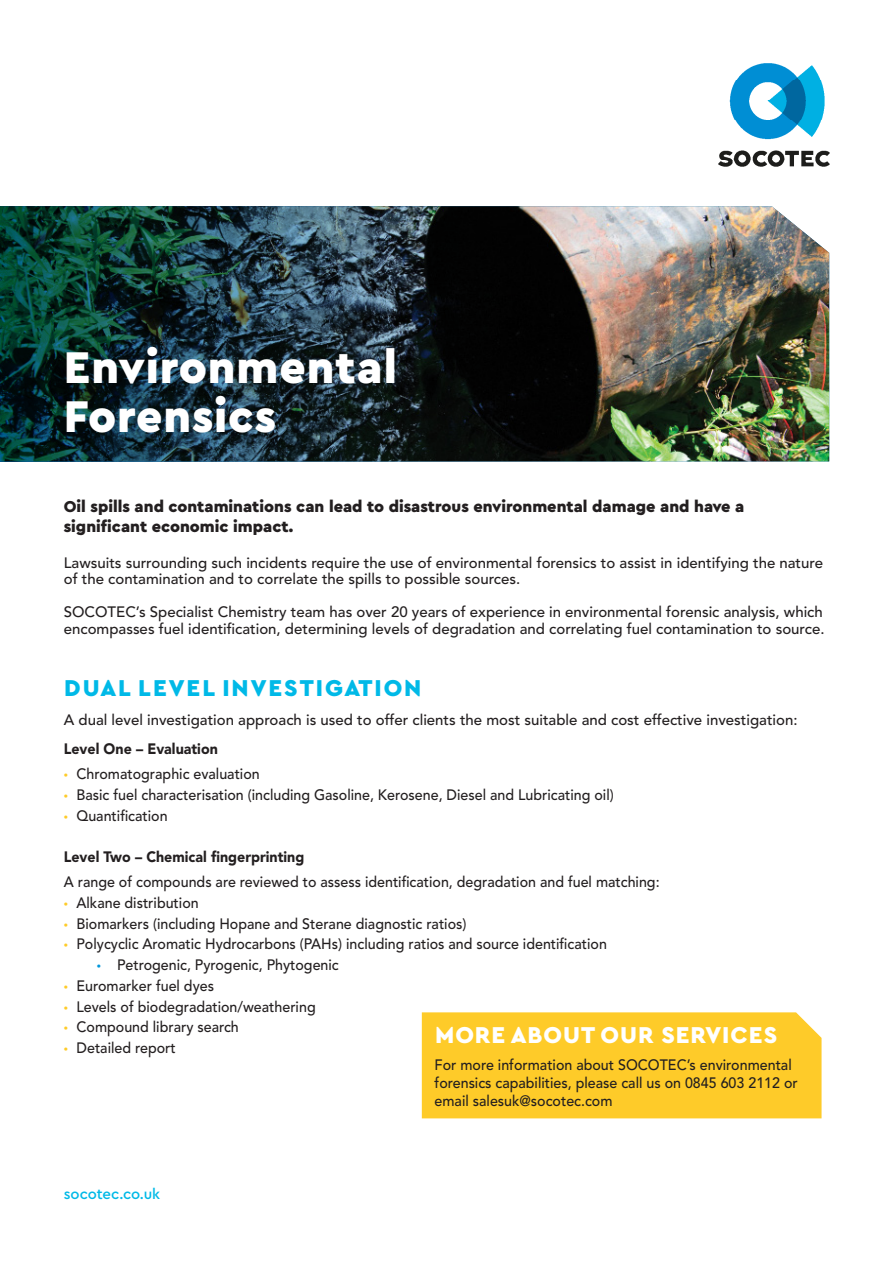
<style>
.page{position:relative;width:893px;height:1263px;background:#fff}
.page>*{position:absolute;margin:0;border:0;box-sizing:border-box;transform-origin:0 0}
.TITRAGE_BANDEAU{font:900 46.5px/48.8px "Cera Pro";letter-spacing:.02em;color:#fff}
.TEXTE_COURANT{font:900 24px "Cera Pro";letter-spacing:.08em;color:#00b9e7}
.TITRE_BLOC_JAUNE{font:900 24px "Cera Pro";letter-spacing:.04em;color:#fff}
.TEXTE_INTRO{font:900 16.5px/19.5px "Cera Pro";color:#231f20}
.TEXTE_COURANT-2{font:500 15px "Avenir LT Std";color:#231f20;scale:.95 1}
.TEXTE_COURANT-3{font:500 15px/16.5px "Avenir LT Std";color:#231f20}
.TEXTE_INTRO-2{font:500 15px/16.5px "Avenir LT Std";color:#231f20}
.TITRE_BLOC_JAUNE-2{font:500 15px/18px "Avenir LT Std";color:#231f20;scale:.95 1}
.TEXTE_COURANT-4{font:900 15px "Avenir LT Std";color:#231f20;scale:.95 1}
.SOCOTEC_FR{font:500 15px "Cera Pro";color:#00b9e7}
.s1{font-family:"Myriad Pro";font-weight:400;color:#fecb29}
.s2{font-family:"Myriad Pro";font-weight:400;color:#0097db}
</style>
<div class="page">
<img style="left:718px;top:63px;width:112px;height:104px">
<img style="left:606px;top:206px;width:223px;height:255px">
<img style="left:0;top:206px;width:606px;height:255px">
<div style="left:422px;top:1012px;width:399px;height:106px;background:#fecb29"></div>
<p class="TITRAGE_BANDEAU" style="left:64px;top:341px;width:335px">Environmental<br>Forensics</p>
<p class="TEXTE_INTRO" style="left:64px;top:496px;width:682px">Oil spills and contaminations can lead to disastrous environmental damage and have a significant economic impact.</p>
<p class="TEXTE_INTRO-2" style="left:64px;top:554px;width:761px">Lawsuits surrounding such incidents require the use of environmental forensics to assist in identifying the nature of the contamination and to correlate the spills to possible sources.</p>
<p class="TEXTE_COURANT-3" style="left:64px;top:604px;width:762px">SOCOTEC’s Specialist Chemistry team has over 20 years of experience in environmental forensic analysis, which encompasses fuel identification, determining levels of degradation and correlating fuel contamination to source.</p>
<p class="TEXTE_COURANT" style="left:64px;top:671px;width:359px">DUAL LEVEL INVESTIGATION</p>
<p class="TEXTE_COURANT-3" style="left:64px;top:712px;width:735px">A dual level investigation approach is used to offer clients the most suitable and cost effective investigation:</p>
<p class="TEXTE_COURANT-4" style="left:64px;top:740px;width:164px">Level One – Evaluation</p>
<p class="TEXTE_COURANT-2" style="left:64px;top:765px;width:208px"><span class="s1">•</span> Chromatographic evaluation</p>
<p class="TEXTE_COURANT-2" style="left:64px;top:786px;width:580px"><span class="s1">•</span> Basic fuel characterisation (including Gasoline, Kerosene, Diesel and Lubricating oil)</p>
<p class="TEXTE_COURANT-2" style="left:64px;top:807px;width:111px"><span class="s1">•</span> Quantification</p>
<p class="TEXTE_COURANT-4" style="left:64px;top:848px;width:255px">Level Two – Chemical fingerprinting</p>
<p class="TEXTE_COURANT-2" style="left:64px;top:873px;width:629px">A range of compounds are reviewed to assess identification, degradation and fuel matching:</p>
<p class="TEXTE_COURANT-2" style="left:64px;top:894px;width:144px"><span class="s1">•</span> Alkane distribution</p>
<p class="TEXTE_COURANT-2" style="left:64px;top:915px;width:425px"><span class="s1">•</span> Biomarkers (including Hopane and Sterane diagnostic ratios)</p>
<p class="TEXTE_COURANT-2" style="left:64px;top:935px;width:573px"><span class="s1">•</span> Polycyclic Aromatic Hydrocarbons (PAHs) including ratios and source identification</p>
<p class="TEXTE_COURANT-2" style="left:97px;top:956px;width:256px"><span class="s2">•</span> Petrogenic, Pyrogenic, Phytogenic</p>
<p class="TEXTE_COURANT-2" style="left:64px;top:977px;width:160px"><span class="s1">•</span> Euromarker fuel dyes</p>
<p class="TEXTE_COURANT-2" style="left:64px;top:998px;width:267px"><span class="s1">•</span> Levels of biodegradation/weathering</p>
<p class="TEXTE_COURANT-2" style="left:64px;top:1018px;width:186px"><span class="s1">•</span> Compound library search</p>
<p class="TEXTE_COURANT-2" style="left:64px;top:1039px;width:119px"><span class="s1">•</span> Detailed report</p>
<p class="TITRE_BLOC_JAUNE" style="left:435px;top:1019px;width:344px">MORE ABOUT OUR SERVICES</p>
<p class="TITRE_BLOC_JAUNE-2" style="left:435px;top:1056px;width:384px">For more information about SOCOTEC’s environmental forensics capabilities, please call us on 0845 603 2112 or email salesuk@socotec.com</p>
<p class="SOCOTEC_FR" style="left:64px;top:1184px;width:98px">socotec.co.uk</p>
</div>
